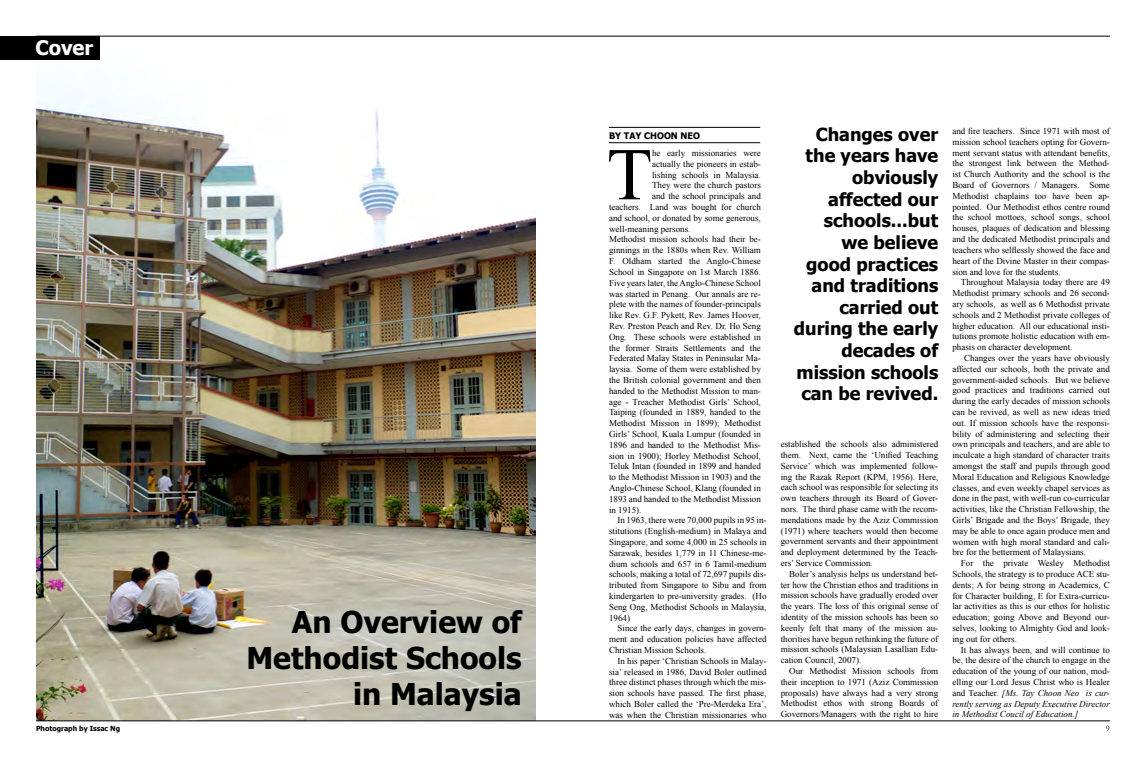
<style>
.page{position:relative;width:1146px;height:757px;background:#fff}
.page>*{position:absolute;margin:0;border:0;box-sizing:border-box;transform-origin:0 0}
.t1{font:74.2px "Times New Roman";color:#000}
.t2{font:700 30px/36px "Tahoma";color:#000;text-align:right}
.t3{font:700 20px "Tahoma";color:#fff}
.t4{font:700 18px/21.6px "Tahoma";color:#000;text-align:right}
.t5{font:9px/10.8px "Times New Roman";color:#000;text-align:justify}
.t6{font:700 9px "Tahoma";color:#000}
.t7{font:700 7px "Tahoma";color:#000}
.t8{font:7px "Trajan Pro";color:#000}
.s1{font-style:italic}
</style>
<div class="page">
<img style="left:36px;top:37px;width:500px;height:684px">
<hr style="left:36px;top:721px;width:1073px;height:1px;background:#000">
<hr style="left:36px;top:36px;width:1073px;height:1px;background:#000">
<div style="left:0;top:36px;width:99px;height:24px;background:#000"></div>
<hr style="left:609px;top:127px;width:151px;height:1px;background:#000">
<hr style="left:609px;top:142px;width:151px;height:1px;background:#000">
<h3 class="t3" style="left:35px;top:34px;width:59px">Cover</h3>
<p class="t7" style="left:36px;top:724px;width:86px">Photograph by Issac Ng</p>
<h2 class="t2" style="left:246px;top:603px;width:277px">An Overview of<br>Methodist Schools in Malaysia</h2>
<p class="t6" style="left:609px;top:129px;width:92px">BY TAY CHOON NEO</p>
<h1 class="t1" style="left:606px;top:125px;width:47px">T</h1>
<p class="t5" style="left:652px;top:147px;width:110px">he early missionaries were</p>
<p class="t5" style="left:652px;top:158px;width:110px">actually the pioneers in estab-</p>
<p class="t5" style="left:652px;top:169px;width:110px">lishing schools in Malaysia.</p>
<p class="t5" style="left:652px;top:180px;width:110px">They were the church pastors</p>
<p class="t5" style="left:652px;top:191px;width:110px">and the school principals and</p>
<p class="t5" style="left:609px;top:201px;width:153px">teachers. Land was bought for church</p>
<p class="t5" style="left:609px;top:212px;width:153px">and school, or donated by some generous,</p>
<p class="t5" style="left:609px;top:223px;width:83px">well-meaning persons.</p>
<p class="t5" style="left:609px;top:234px;width:153px">Methodist mission schools had their be-</p>
<p class="t5" style="left:609px;top:245px;width:153px">ginnings in the 1880s when Rev. William</p>
<p class="t5" style="left:609px;top:255px;width:153px">F. Oldham started the Anglo-Chinese</p>
<p class="t5" style="left:609px;top:266px;width:153px">School in Singapore on 1st March 1886.</p>
<p class="t5" style="left:609px;top:277px;width:153px">Five years later, the Anglo-Chinese School</p>
<p class="t5" style="left:609px;top:288px;width:153px">was started in Penang. Our annals are re-</p>
<p class="t5" style="left:609px;top:299px;width:153px">plete with the names of founder-principals</p>
<p class="t5" style="left:609px;top:309px;width:153px">like Rev. G.F. Pykett, Rev. James Hoover,</p>
<p class="t5" style="left:609px;top:320px;width:153px">Rev. Preston Peach and Rev. Dr. Ho Seng</p>
<p class="t5" style="left:609px;top:331px;width:153px">Ong. These schools were established in</p>
<p class="t5" style="left:609px;top:342px;width:153px">the former Straits Settlements and the</p>
<p class="t5" style="left:609px;top:353px;width:153px">Federated Malay States in Peninsular Ma-</p>
<p class="t5" style="left:609px;top:363px;width:153px">laysia. Some of them were established by</p>
<p class="t5" style="left:609px;top:374px;width:153px">the British colonial government and then</p>
<p class="t5" style="left:609px;top:385px;width:153px">handed to the Methodist Mission to man-</p>
<p class="t5" style="left:609px;top:396px;width:153px">age - Treacher Methodist Girls’ School,</p>
<p class="t5" style="left:609px;top:407px;width:153px">Taiping (founded in 1889, handed to the</p>
<p class="t5" style="left:609px;top:417px;width:153px">Methodist Mission in 1899); Methodist</p>
<p class="t5" style="left:609px;top:428px;width:153px">Girls’ School, Kuala Lumpur (founded in</p>
<p class="t5" style="left:609px;top:439px;width:153px">1896 and handed to the Methodist Mis-</p>
<p class="t5" style="left:609px;top:450px;width:153px">sion in 1900); Horley Methodist School,</p>
<p class="t5" style="left:609px;top:461px;width:153px">Teluk Intan (founded in 1899 and handed</p>
<p class="t5" style="left:609px;top:471px;width:153px">to the Methodist Mission in 1903) and the</p>
<p class="t5" style="left:609px;top:482px;width:153px">Anglo-Chinese School, Klang (founded in</p>
<p class="t5" style="left:609px;top:493px;width:153px">1893 and handed to the Methodist Mission</p>
<p class="t5" style="left:609px;top:504px;width:34px">in 1915).</p>
<p class="t5" style="left:617px;top:515px;width:150px">In 1963, there were 70,000 pupils in 95 in-</p>
<p class="t5" style="left:609px;top:525px;width:159px">stitutions (English-medium) in Malaya and</p>
<p class="t5" style="left:609px;top:536px;width:159px">Singapore, and some 4,000 in 25 schools in</p>
<p class="t5" style="left:609px;top:547px;width:159px">Sarawak, besides 1,779 in 11 Chinese-me-</p>
<p class="t5" style="left:609px;top:558px;width:159px">dium schools and 657 in 6 Tamil-medium</p>
<p class="t5" style="left:609px;top:569px;width:159px">schools, making a total of 72,697 pupils dis-</p>
<p class="t5" style="left:609px;top:579px;width:159px">tributed from Singapore to Sibu and from</p>
<p class="t5" style="left:609px;top:590px;width:159px">kindergarten to pre-university grades. (Ho</p>
<p class="t5" style="left:609px;top:601px;width:159px">Seng Ong, Methodist Schools in Malaysia,</p>
<p class="t5" style="left:609px;top:612px;width:22px">1964)</p>
<p class="t5" style="left:617px;top:623px;width:150px">Since the early days, changes in govern-</p>
<p class="t5" style="left:609px;top:633px;width:159px">ment and education policies have affected</p>
<p class="t5" style="left:609px;top:644px;width:99px">Christian Mission Schools.</p>
<p class="t5" style="left:617px;top:655px;width:150px">In his paper ‘Christian Schools in Malay-</p>
<p class="t5" style="left:609px;top:666px;width:159px">sia’ released in 1986, David Boler outlined</p>
<p class="t5" style="left:609px;top:677px;width:159px">three distinct phases through which the mis-</p>
<p class="t5" style="left:609px;top:687px;width:159px">sion schools have passed. The first phase,</p>
<p class="t5" style="left:609px;top:698px;width:159px">which Boler called the ‘Pre-Merdeka Era’,</p>
<p class="t5" style="left:609px;top:709px;width:159px">was when the Christian missionaries who</p>
<h3 class="t4" style="left:793px;top:122px;width:146px">Changes over the years have obviously affected our schools...but we believe good practices and traditions carried out during the early decades of mission schools can be revived.</h3>
<p class="t5" style="left:780px;top:438px;width:159px">established the schools also administered them. Next, came the ‘Unified Teaching Service’ which was implemented follow&shy;ing the Razak Report (KPM, 1956). Here, each school was responsible for selecting its own teachers through its Board of Gover&shy;nors. The third phase came with the recom&shy;mendations made by the Aziz Commission (1971) where teachers would then become government servants and their appointment and deployment determined by the Teach&shy;ers’ Service Commission.</p>
<p class="t5" style="left:780px;top:568px;width:159px;text-indent:9px">Boler’s analysis helps us understand bet&shy;ter how the Christian ethos and traditions in mission schools have gradually eroded over the years. The loss of this original sense of identity of the mission schools has been so keenly felt that many of the mission au&shy;thorities have begun rethinking the future of mission schools (Malaysian Lasallian Edu&shy;cation Council, 2007).</p>
<p class="t5" style="left:780px;top:665px;width:159px;text-indent:9px">Our Methodist Mission schools from their inception to 1971 (Aziz Commission proposals) have always had a very strong Methodist ethos with strong Boards of Governors/Managers with the right to hire</p>
<p class="t5" style="left:952px;top:126px;width:159px">and fire teachers. Since 1971 with most of mission school teachers opting for Govern&shy;ment servant status with attendant benefits, the strongest link between the Method&shy;ist Church Authority and the school is the Board of Governors / Managers. Some Methodist chaplains too have been ap&shy;pointed. Our Methodist ethos centre round the school mottoes, school songs, school houses, plaques of dedication and blessing and the dedicated Methodist principals and teachers who selflessly showed the face and heart of the Divine Master in their compas&shy;sion and love for the students.</p>
<p class="t5" style="left:952px;top:277px;width:159px;text-indent:9px">Throughout Malaysia today there are 49<br>Methodist primary schools and 26 second&shy;ary schools, as well as 6 Methodist private schools and 2 Methodist private colleges of higher education. All our educational insti&shy;tutions promote holistic education with em&shy;phasis on character development.</p>
<p class="t5" style="left:952px;top:352px;width:159px;text-indent:12px">Changes over the years have obviously affected our schools, both the private and government-aided schools. But we believe good practices and traditions carried out during the early decades of mission schools can be revived, as well as new ideas tried out. If mission schools have the responsi&shy;bility of administering and selecting their own principals and teachers, and are able to inculcate a high standard of character traits amongst the staff and pupils through good Moral Education and Religious Knowledge classes, and even weekly chapel services as done in the past, with well-run co-curricular activities, like the Christian Fellowship, the Girls’ Brigade and the Boys’ Brigade, they may be able to once again produce men and women with high moral standard and cali&shy;bre for the betterment of Malaysians.</p>
<p class="t5" style="left:952px;top:558px;width:159px;text-indent:9px">For the private Wesley Methodist Schools, the strategy is to produce ACE stu&shy;dents; A for being strong in Academics, C for Character building, E for Extra-curricu&shy;lar activities as this is our ethos for holistic education; going Above and Beyond our&shy;selves, looking to Almighty God and look&shy;ing out for others.</p>
<p class="t5" style="left:952px;top:644px;width:159px;text-indent:9px">It has always been, and will continue to be, the desire of the church to engage in the education of the young of our nation, mod&shy;elling our Lord Jesus Christ who is Healer and Teacher. <span class="s1">[Ms. Tay Choon Neo is cur&shy;rently serving as Deputy Executive Director in Methodist Coucil of Education.]</span></p>
<p class="t8" style="left:1105px;top:724px;width:5px">9</p>
</div>
